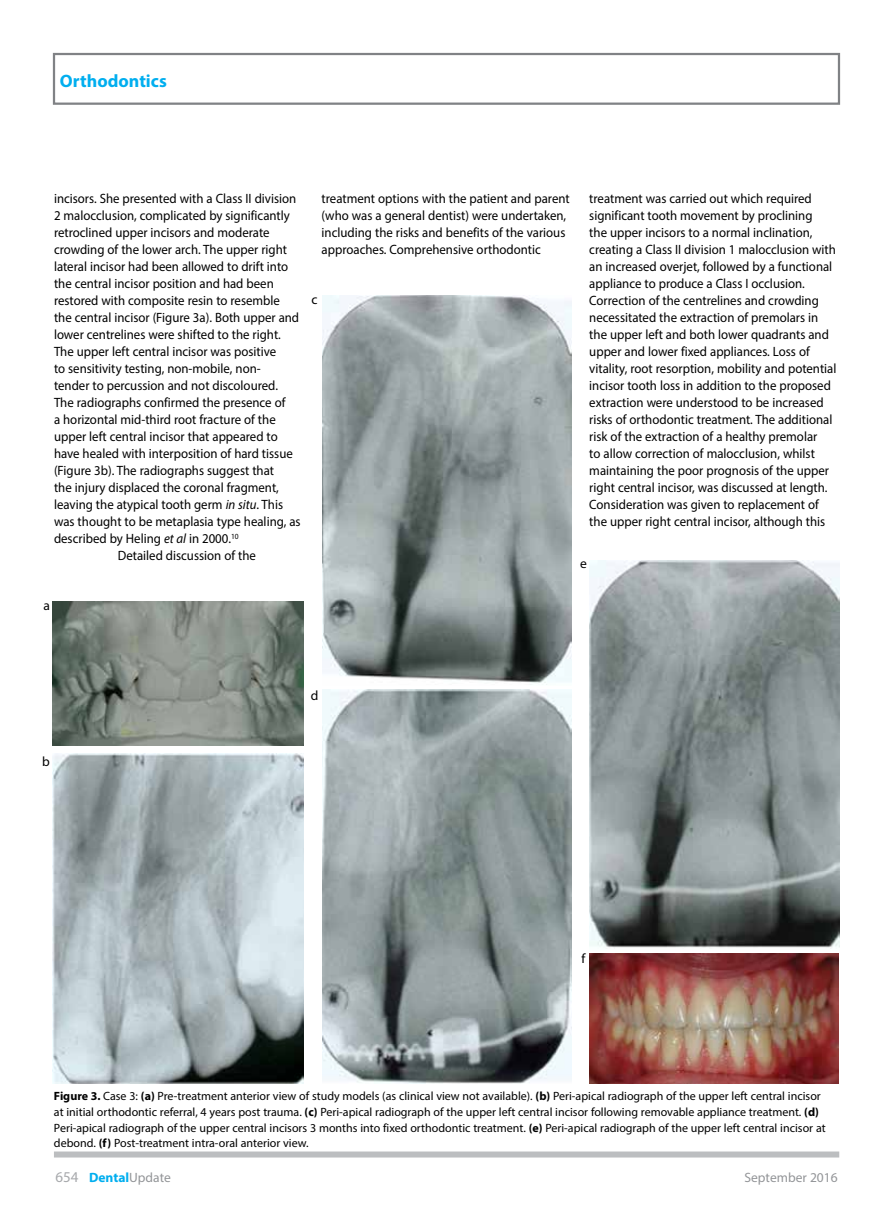
<style>
.page{position:relative;width:893px;height:1212px;background:#fff}
.page>*{position:absolute;margin:0;border:0;box-sizing:border-box;transform-origin:0 0}
.t1{font:700 18px "Myriad Pro";color:#00aeef}
.t2{font:13.5px/17px "Myriad Pro";color:#000;scale:.95 1}
.t3{font:700 13.5px "Myriad Pro";color:#00aeef}
.t4{font:13.5px "Myriad Pro";color:#939598}
.t5{font:13.5px "Myriad Pro";color:#000}
.t6{font:12px/15.8px "Myriad Pro";color:#000}
.s1{font-style:italic}
.s2{font-weight:700}
.s3{font-weight:400;font-size:15px;color:#a7a9ac}
.s4{font-weight:400;color:#939598}
</style>
<div class="page">
<div style="left:53px;top:53px;width:787px;height:52px;border:2px solid #808285"></div>
<div style="left:54px;top:1151px;width:785px;height:6px;background:#bcbec0"></div>
<img style="left:53px;top:601px;width:251px;height:144px">
<img style="left:53px;top:753px;width:251px;height:330px">
<img style="left:322px;top:296px;width:249px;height:389px">
<img style="left:322px;top:689px;width:249px;height:394px">
<img style="left:589px;top:560px;width:250px;height:389px">
<img style="left:589px;top:953px;width:250px;height:130px">
<h1 class="t1" style="left:60px;top:69px;width:108px">Orthodontics</h1>
<p class="t2" style="left:54px;top:190px;width:257px">incisors. She presented with a Class II division</p>
<p class="t2" style="left:54px;top:207px;width:250px">2 malocclusion, complicated by significantly</p>
<p class="t2" style="left:54px;top:224px;width:229px">retroclined upper incisors and moderate</p>
<p class="t2" style="left:54px;top:241px;width:247px">crowding of the lower arch. The upper right</p>
<p class="t2" style="left:54px;top:258px;width:248px">lateral incisor had been allowed to drift into</p>
<p class="t2" style="left:54px;top:275px;width:233px">the central incisor position and had been</p>
<p class="t2" style="left:54px;top:292px;width:239px">restored with composite resin to resemble</p>
<p class="t2" style="left:54px;top:309px;width:260px">the central incisor (Figure 3a). Both upper and</p>
<p class="t2" style="left:54px;top:326px;width:240px">lower centrelines were shifted to the right.</p>
<p class="t2" style="left:54px;top:343px;width:236px">The upper left central incisor was positive</p>
<p class="t2" style="left:54px;top:360px;width:219px">to sensitivity testing, non-mobile, non-</p>
<p class="t2" style="left:54px;top:377px;width:237px">tender to percussion and not discoloured.</p>
<p class="t2" style="left:54px;top:394px;width:245px">The radiographs confirmed the presence of</p>
<p class="t2" style="left:54px;top:411px;width:235px">a horizontal mid-third root fracture of the</p>
<p class="t2" style="left:54px;top:428px;width:237px">upper left central incisor that appeared to</p>
<p class="t2" style="left:54px;top:445px;width:253px">have healed with interposition of hard tissue</p>
<p class="t2" style="left:54px;top:462px;width:233px">(Figure 3b). The radiographs suggest that</p>
<p class="t2" style="left:54px;top:479px;width:238px">the injury displaced the coronal fragment,</p>
<p class="t2" style="left:54px;top:496px;width:243px">leaving the atypical tooth germ <span class="s1">in situ</span>. This</p>
<p class="t2" style="left:54px;top:513px;width:261px">was thought to be metaplasia type healing, as</p>
<p class="t2" style="left:54px;top:530px;width:196px">described by Heling <span class="s1">et al</span> in 2000.<sup>10</sup></p>
<p class="t2" style="left:118px;top:547px;width:147px">Detailed discussion of the</p>
<p class="t2" style="left:322px;top:190px;width:263px">treatment options with the patient and parent (who was a general dentist) were undertaken, including the risks and benefits of the various approaches. Comprehensive orthodontic</p>
<p class="t2" style="left:589px;top:190px;width:262px">treatment was carried out which required significant tooth movement by proclining<br>the upper incisors to a normal inclination, creating a Class II division 1 malocclusion with an increased overjet, followed by a functional appliance to produce a Class I occlusion.<br>Correction of the centrelines and crowding necessitated the extraction of premolars in the upper left and both lower quadrants and upper and lower fixed appliances. Loss of vitality, root resorption, mobility and potential incisor tooth loss in addition to the proposed extraction were understood to be increased risks of orthodontic treatment. The additional risk of the extraction of a healthy premolar<br>to allow correction of malocclusion, whilst maintaining the poor prognosis of the upper right central incisor, was discussed at length.<br>Consideration was given to replacement of the upper right central incisor, although this</p>
<p class="t5" style="left:312px;top:291px;width:8px">c</p>
<p class="t5" style="left:580px;top:555px;width:8px">e</p>
<p class="t5" style="left:44px;top:597px;width:8px">a</p>
<p class="t5" style="left:42px;top:753px;width:9px">b</p>
<p class="t5" style="left:311px;top:687px;width:9px">d</p>
<p class="t5" style="left:581px;top:950px;width:5px">f</p>
<p class="t6" style="left:54px;top:1088px;width:773px"><span class="s2">Figure 3.</span> Case 3: <span class="s2">(a)</span> Pre-treatment anterior view of study models (as clinical view not available). <span class="s2">(b)</span> Peri-apical radiograph of the upper left central incisor at initial orthodontic referral, 4 years post trauma. <span class="s2">(c)</span> Peri-apical radiograph of the upper left central incisor following removable appliance treatment. <span class="s2">(d)<br></span>Peri-apical radiograph of the upper central incisors 3 months into fixed orthodontic treatment. <span class="s2">(e)</span> Peri-apical radiograph of the upper left central incisor at debond. <span class="s2">(f)</span> Post-treatment intra-oral anterior view.</p>
<p class="t3" style="left:56px;top:1168px;width:117px"><span class="s3">654</span> Dental<span class="s4">Update</span></p>
<p class="t4" style="left:744px;top:1168px;width:95px">September 2016</p>
</div>
